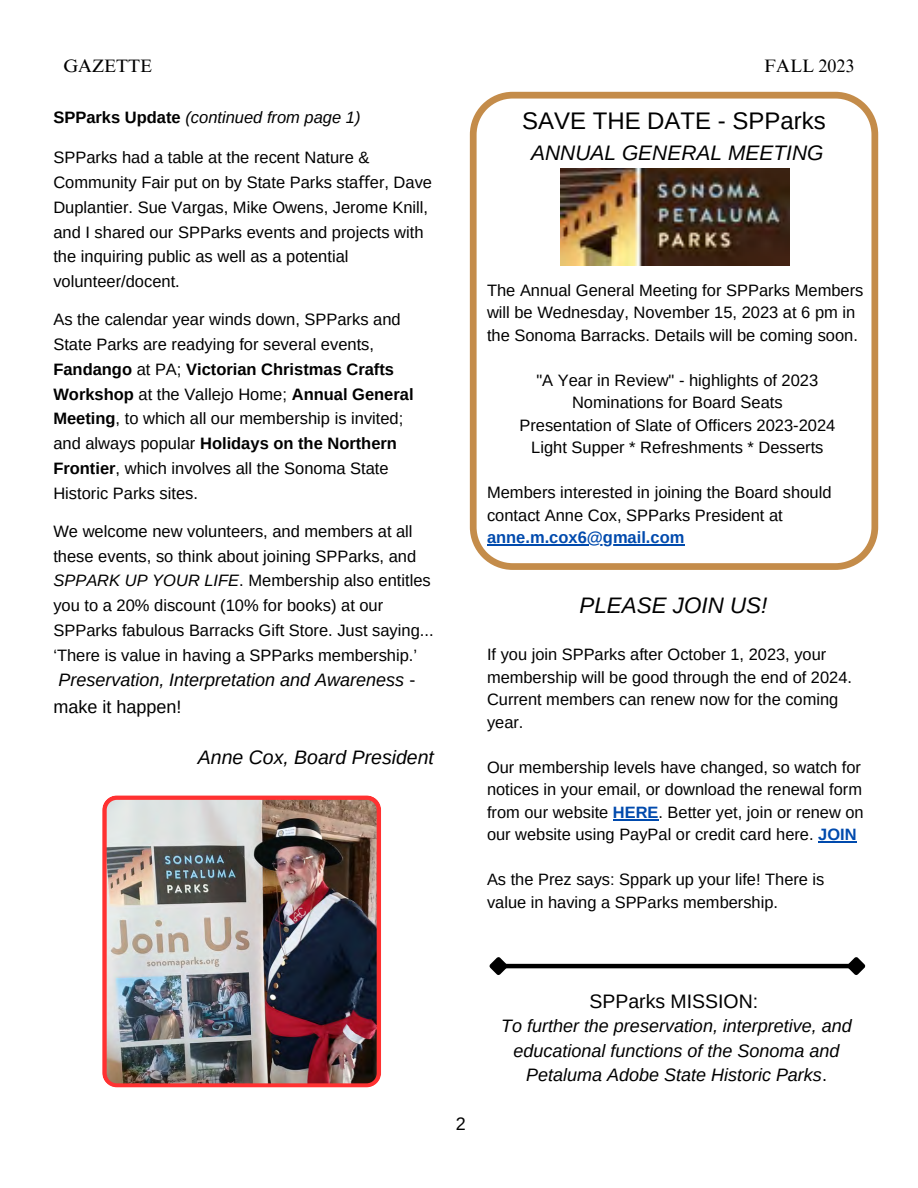
<style>
.page{position:relative;width:918px;height:1188px;background:#fff}
.page>*{position:absolute;margin:0;border:0;box-sizing:border-box;transform-origin:0 0}
.t1{font:24px "Arimo";color:#000}
.t2{font:italic 22.35px "Arimo";color:#000}
.t3{font:italic 21px "Arimo";color:#000}
.t4{font:italic 19.5px "Arimo";color:#000}
.t5{font:19.5px "Arimo";color:#000}
.t6{font:italic 18px/24.8px "Arimo";color:#000}
.t7{font:18px "Times NRMT Pro";color:#000}
.t8{font:18px "Arimo";color:#000}
.t9{font:16.5px/24.8px "Arimo";color:#000}
.t10{font:italic 16.5px "Arimo";color:#000}
.s1{font-weight:700;font-style:normal}
.s2{font-family:"Noto Sans"}
.s3{font-weight:700}
.s4{font-style:italic}
.s5{font-style:normal}
.s6{font-weight:700;color:#004aad}
</style>
<div class="page">
<hr style="left:504px;top:964px;width:347px;height:4px;background:#000">
<svg style="left:489px;top:957px;width:23px;height:18px"></svg>
<svg style="left:843px;top:957px;width:23px;height:18px"></svg>
<svg style="left:470px;top:92px;width:408px;height:478px"></svg>
<img style="left:102px;top:795px;width:279px;height:292px">
<hr style="left:487px;top:544px;width:198px;height:2px;background:#004aad">
<hr style="left:613px;top:819px;width:46px;height:1px;background:#004aad">
<hr style="left:818px;top:842px;width:39px;height:1px;background:#004aad">
<p class="t7" style="left:63px;top:59px;width:90px">GAZETTE</p>
<p class="t7" style="left:764px;top:59px;width:92px">FALL 2023</p>
<p class="t10" style="left:53px;top:108px;width:309px"><span class="s1">SPParks Update</span> (continued from page 1)</p>
<p class="t9" style="left:53px;top:145px;width:380px">SPParks had a table at the recent Nature &amp; Community Fair put on by State Parks sta<span class="s2">ff</span>er, Dave Duplantier. Sue Vargas, Mike Owens, Jerome Knill, and I shared our SPParks events and projects with the inquiring public as well as a potential volunteer/docent.</p>
<p class="t9" style="left:53px;top:307px;width:362px">As the calendar year winds down, SPParks and State Parks are readying for several events, <span class="s3">Fandango</span> at PA; <span class="s3">Victorian Christmas Crafts Workshop</span> at the Vallejo Home; <span class="s3">Annual General Meeting</span>, to which all our membership is invited; and always popular <span class="s3">Holidays on the Northern Frontier</span>, which involves all the Sonoma State Historic Parks sites.</p>
<p class="t9" style="left:53px;top:519px;width:382px">We welcome new volunteers, and members at all these events, so think about joining SPParks, and <span class="s4">SPPARK UP YOUR LIFE</span>. Membership also entitles you to a 20% discount (10% for books) at our SPParks fabulous Barracks Gift Store. Just saying... ‘There is value in having a SPParks membership.’</p>
<p class="t6" style="left:53px;top:666px;width:364px;line-height:27px">Preservation, Interpretation and Awareness <span class="s5">- make it happen!</span></p>
<p class="t4" style="left:198px;top:747px;width:238px">Anne Cox, Board President</p>
<p class="t1" style="left:522px;top:108px;width:305px">SAVE THE DATE - SPParks</p>
<p class="t3" style="left:531px;top:141px;width:294px">ANNUAL GENERAL MEETING</p>
<p class="t9" style="left:487px;top:279px;width:378px;line-height:22.5px">The Annual General Meeting for SPParks Members will be Wednesday, November 15, 2023 at 6 pm in the Sonoma Barracks. Details will be coming soon.</p>
<p class="t9" style="left:536px;top:368px;width:283px">"A Year in Review" - highlights of 2023</p>
<p class="t9" style="left:572px;top:390px;width:212px">Nominations for Board Seats</p>
<p class="t9" style="left:519px;top:413px;width:318px">Presentation of Slate of Officers 2023-2024</p>
<p class="t9" style="left:531px;top:435px;width:294px">Light Supper * Refreshments * Desserts</p>
<p class="t9" style="left:487px;top:481px;width:346px;line-height:22.5px">Members interested in joining the Board should contact Anne Cox, SPParks President at <span class="s6">anne.m.cox6@gmail.com</span></p>
<p class="t2" style="left:579px;top:593px;width:189px">PLEASE JOIN US!</p>
<p class="t9" style="left:487px;top:643px;width:366px;line-height:22.5px">If you join SPParks after October 1, 2023, your membership will be good through the end of 2024.<br>Current members can renew now for the coming year.</p>
<p class="t9" style="left:487px;top:756px;width:378px;line-height:22.5px">Our membership levels have changed, so watch for notices in your email, or download the renewal form from our website <span class="s6">HERE</span>. Better yet, join or renew on our website using PayPal or credit card here. <span class="s6">JOIN</span></p>
<p class="t9" style="left:487px;top:868px;width:339px;line-height:22.5px">As the Prez says: Sppark up your life! There is value in having a SPParks membership.</p>
<p class="t8" style="left:456px;top:1114px;width:12px">2</p>
<p class="t5" style="left:589px;top:990px;width:170px">SPParks MISSION:</p>
<p class="t6" style="left:501px;top:1013px;width:352px;text-align:center">To further the preservation, interpretive, and educational functions of the Sonoma and<br>Petaluma Adobe State Historic Parks<span class="s5">.</span></p>
</div>
